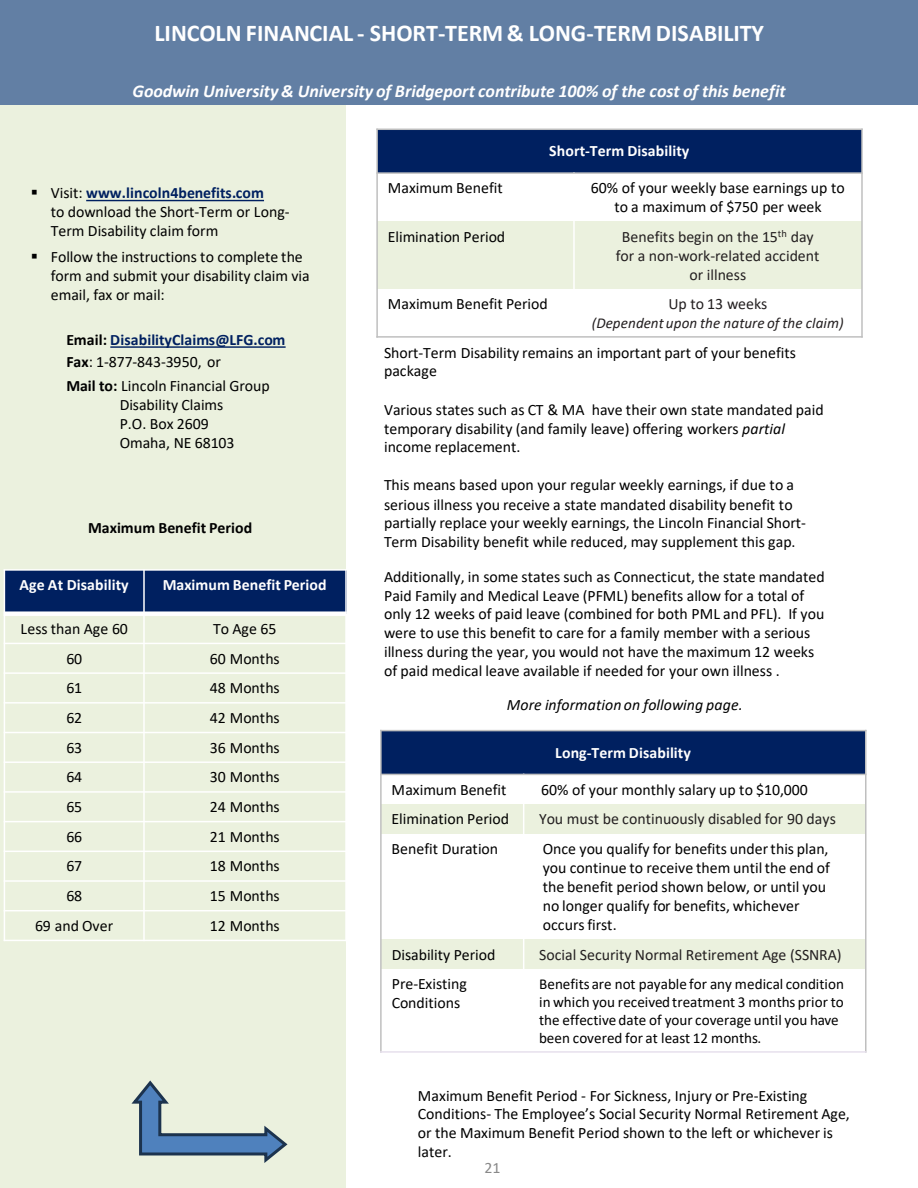
<style>
.page{position:relative;width:918px;height:1188px;background:#fff}
.page>*{position:absolute;margin:0;border:0;box-sizing:border-box;transform-origin:0 0}
.t1{font:700 24.15px "Calibri";letter-spacing:-.005em;color:#fff}
.t2{font:italic 700 18px "Calibri";letter-spacing:-.005em;color:#fff}
.t3{font:15.9px/18.9px "Calibri";color:#000}
.t4{font:15.9px/18.9px "Calibri";color:#231f20;text-align:center}
.t5{font:700 15.9px "Calibri";letter-spacing:.005em;color:#fff}
.t6{font:700 15.9px/22.6px "Calibri";letter-spacing:.005em;color:#002060}
.t7{font:italic 15.9px "Calibri";letter-spacing:.01em;color:#000}
.t8{font:700 15.9px "Calibri";letter-spacing:.005em;color:#000}
.t9{font:15.9px "Calibri";color:#898989}
.t10{font:15.15px/18px "Calibri";color:#000}
.t11{font:italic 15.15px "Calibri";letter-spacing:.01em;color:#231f20}
.s1{font-weight:700;color:#002060}
.s2{color:#000}
.s3{font-weight:400;color:#000}
.s4{font-weight:700}
.s5{font-style:italic}
</style>
<div class="page">
<div style="left:0;top:105px;width:346px;height:1083px;background:#ebf1de"></div>
<svg style="left:86px;top:200px;width:178px;height:1px"></svg>
<svg style="left:110px;top:346px;width:176px;height:2px"></svg>
<div style="left:377px;top:129px;width:485px;height:44px;background:#002060"></div>
<div style="left:377px;top:222px;width:197px;height:67px;background:#ebf1de"></div>
<div style="left:574px;top:222px;width:288px;height:67px;background:#ebf1de"></div>
<hr style="left:573px;top:172px;width:2px;height:166px;background:#fff">
<hr style="left:376px;top:172px;width:487px;height:2px;background:#bfbfbf">
<hr style="left:376px;top:129px;width:2px;height:209px;background:#bfbfbf">
<hr style="left:861px;top:129px;width:2px;height:209px;background:#bfbfbf">
<hr style="left:376px;top:129px;width:487px;height:1px;background:#bfbfbf">
<hr style="left:376px;top:336px;width:487px;height:2px;background:#bfbfbf">
<div style="left:0;top:0;width:918px;height:104px;background:#627fa4"></div>
<div style="left:381px;top:731px;width:485px;height:43px;background:#002060"></div>
<div style="left:381px;top:804px;width:143px;height:30px;background:#ebf1de"></div>
<div style="left:524px;top:804px;width:342px;height:30px;background:#ebf1de"></div>
<div style="left:381px;top:939px;width:143px;height:30px;background:#ebf1de"></div>
<div style="left:524px;top:939px;width:342px;height:30px;background:#ebf1de"></div>
<hr style="left:523px;top:774px;width:1px;height:279px;background:#fff">
<hr style="left:380px;top:774px;width:487px;height:1px;background:#bfbfbf">
<hr style="left:380px;top:730px;width:2px;height:323px;background:#bfbfbf">
<hr style="left:865px;top:730px;width:2px;height:323px;background:#bfbfbf">
<hr style="left:380px;top:730px;width:487px;height:1px;background:#bfbfbf">
<hr style="left:380px;top:1051px;width:487px;height:2px;background:#e6e0ec">
<div style="left:4px;top:570px;width:140px;height:44px;background:#002060"></div>
<div style="left:144px;top:570px;width:202px;height:44px;background:#002060"></div>
<hr style="left:143px;top:569px;width:2px;height:372px;background:#fff">
<div style="left:4px;top:611px;width:343px;height:5px;background:#fff"></div>
<hr style="left:4px;top:643px;width:343px;height:1px;background:#fff">
<hr style="left:4px;top:672px;width:343px;height:2px;background:#fff">
<hr style="left:4px;top:702px;width:343px;height:2px;background:#fff">
<hr style="left:4px;top:732px;width:343px;height:1px;background:#fff">
<hr style="left:4px;top:761px;width:343px;height:2px;background:#fff">
<hr style="left:4px;top:791px;width:343px;height:2px;background:#fff">
<hr style="left:4px;top:821px;width:343px;height:1px;background:#fff">
<hr style="left:4px;top:851px;width:343px;height:1px;background:#fff">
<hr style="left:4px;top:880px;width:343px;height:2px;background:#fff">
<hr style="left:4px;top:910px;width:343px;height:1px;background:#fff">
<hr style="left:4px;top:569px;width:1px;height:372px;background:#fff">
<hr style="left:345px;top:569px;width:2px;height:372px;background:#fff">
<hr style="left:4px;top:569px;width:343px;height:2px;background:#fff">
<hr style="left:4px;top:940px;width:343px;height:1px;background:#fff">
<svg style="left:131px;top:1080px;width:157px;height:83px"></svg>
<h1 class="t1" style="left:154px;top:16px;width:611px">LINCOLN FINANCIAL - SHORT-TERM &amp; LONG-TERM DISABILITY</h1>
<p class="t2" style="left:132px;top:78px;width:655px">Goodwin University &amp; University of Bridgeport contribute 100% of the cost of this benefit</p>
<p class="t3" style="left:51px;top:183px;width:240px;text-indent:-20px">▪ Visit: <span class="s1">www.lincoln4benefits.com<br></span>to download the Short-Term or Long-<br>Term Disability claim form</p>
<p class="t3" style="left:51px;top:247px;width:260px;text-indent:-20px">▪ Follow the instructions to complete the form and submit your disability claim via email, fax or mail:</p>
<p class="t6" style="left:66px;top:328px;width:221px"><span class="s2">Email:</span> DisabilityClaims@LFG.com<br><span class="s2">Fax</span><span class="s3">: 1-877-843-3950, or</span></p>
<p class="t3" style="left:120px;top:376px;width:152px;text-indent:-53px"><span class="s4">Mail to:</span> Lincoln Financial Group<br>Disability Claims<br>P.O. Box 2609<br>Omaha, NE 68103</p>
<p class="t8" style="left:88px;top:516px;width:166px">Maximum Benefit Period</p>
<p class="t5" style="left:20px;top:574px;width:111px">Age At Disability</p>
<p class="t5" style="left:163px;top:574px;width:166px">Maximum Benefit Period</p>
<p class="t3" style="left:21px;top:619px;width:109px">Less than Age 60</p>
<p class="t3" style="left:213px;top:619px;width:65px">To Age 65</p>
<p class="t3" style="left:66px;top:648px;width:17px">60</p>
<p class="t3" style="left:210px;top:648px;width:71px">60 Months</p>
<p class="t3" style="left:66px;top:678px;width:17px">61</p>
<p class="t3" style="left:210px;top:678px;width:71px">48 Months</p>
<p class="t3" style="left:66px;top:708px;width:17px">62</p>
<p class="t3" style="left:210px;top:708px;width:71px">42 Months</p>
<p class="t3" style="left:66px;top:738px;width:17px">63</p>
<p class="t3" style="left:210px;top:738px;width:71px">36 Months</p>
<p class="t3" style="left:66px;top:767px;width:17px">64</p>
<p class="t3" style="left:210px;top:767px;width:71px">30 Months</p>
<p class="t3" style="left:66px;top:797px;width:17px">65</p>
<p class="t3" style="left:210px;top:797px;width:71px">24 Months</p>
<p class="t3" style="left:66px;top:827px;width:17px">66</p>
<p class="t3" style="left:210px;top:827px;width:71px">21 Months</p>
<p class="t3" style="left:66px;top:856px;width:17px">67</p>
<p class="t3" style="left:210px;top:856px;width:71px">18 Months</p>
<p class="t3" style="left:66px;top:886px;width:17px">68</p>
<p class="t3" style="left:210px;top:886px;width:71px">15 Months</p>
<p class="t3" style="left:35px;top:916px;width:80px">69 and Over</p>
<p class="t3" style="left:210px;top:916px;width:71px">12 Months</p>
<p class="t5" style="left:549px;top:140px;width:141px">Short-Term Disability</p>
<p class="t3" style="left:388px;top:178px;width:116px">Maximum Benefit</p>
<p class="t3" style="left:591px;top:178px;width:255px;text-align:center">60% of your weekly base earnings up to to a maximum of $750 per week</p>
<p class="t3" style="left:388px;top:227px;width:119px">Elimination Period</p>
<p class="t4" style="left:616px;top:227px;width:205px">Benefits begin on the 15<sup>th</sup> day for a non-work-related accident or illness</p>
<p class="t3" style="left:388px;top:294px;width:161px">Maximum Benefit Period</p>
<p class="t4" style="left:668px;top:294px;width:101px">Up to 13 weeks</p>
<p class="t11" style="left:592px;top:312px;width:253px">(Dependent upon the nature of the claim)</p>
<p class="t3" style="left:384px;top:343px;width:413px">Short-Term Disability remains an important part of your benefits package</p>
<p class="t3" style="left:384px;top:399px;width:441px">Various states such as CT &amp; MA have their own state mandated paid temporary disability (and family leave) offering workers <span class="s5">partial </span>income replacement.</p>
<p class="t3" style="left:384px;top:475px;width:424px">This means based upon your regular weekly earnings, if due to a serious illness you receive a state mandated disability benefit to partially replace your weekly earnings, the Lincoln Financial Short-Term Disability benefit while reduced, may supplement this gap.</p>
<p class="t3" style="left:384px;top:566px;width:442px">Additionally, in some states such as Connecticut, the state mandated Paid Family and Medical Leave (PFML) benefits allow for a total of only 12 weeks of paid leave (combined for both PML and PFL). If you were to use this benefit to care for a family member with a serious illness during the year, you would not have the maximum 12 weeks of paid medical leave available if needed for your own illness .</p>
<p class="t7" style="left:507px;top:694px;width:237px">More information on following page.</p>
<p class="t5" style="left:555px;top:741px;width:137px">Long-Term Disability</p>
<p class="t3" style="left:392px;top:779px;width:116px">Maximum Benefit</p>
<p class="t3" style="left:541px;top:779px;width:268px">60% of your monthly salary up to $10,000</p>
<p class="t3" style="left:392px;top:809px;width:119px">Elimination Period</p>
<p class="t4" style="left:539px;top:809px;width:298px">You must be continuously disabled for 90 days</p>
<p class="t3" style="left:392px;top:839px;width:108px">Benefit Duration</p>
<p class="t3" style="left:543px;top:838px;width:289px">Once you qualify for benefits underthis plan, you continue to receive them until the end of the benefit period shown below, or until you no longer qualify for benefits, whichever occurs first.</p>
<p class="t3" style="left:392px;top:944px;width:105px">Disability Period</p>
<p class="t4" style="left:539px;top:944px;width:304px">Social Security Normal Retirement Age (SSNRA)</p>
<p class="t3" style="left:392px;top:974px;width:77px">Pre-Existing<br>Conditions</p>
<p class="t10" style="left:539px;top:974px;width:306px">Benefits are not payable for any medical condition in which you received treatment 3 months prior to the effective date of your coverage until you have been covered for at least 12 months.</p>
<p class="t3" style="left:418px;top:1085px;width:433px">Maximum Benefit Period - For Sickness, Injury or Pre-Existing Conditions- The Employee’s Social Security Normal Retirement Age, or the Maximum Benefit Period shown to the left or whichever is later.</p>
<p class="t9" style="left:485px;top:1156px;width:17px">21</p>
</div>
